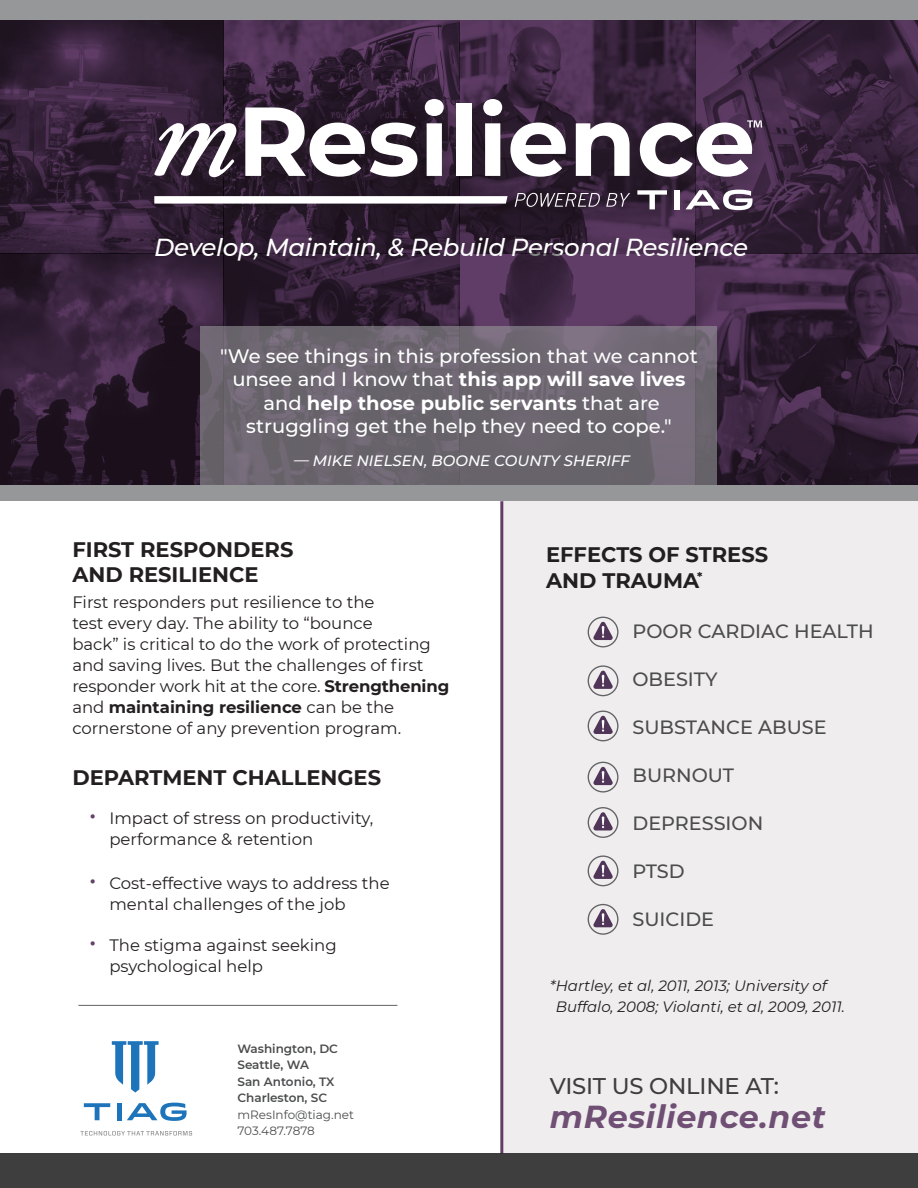
<style>
.page{position:relative;width:918px;height:1188px;background:#fff}
.page>*{position:absolute;margin:0;border:0;box-sizing:border-box;transform-origin:0 0}
.t1{font:italic 700 31.8px "Montserrat";letter-spacing:.02em;color:#704f75}
.t2{font:italic 500 24.6px "Montserrat";letter-spacing:-.015em;color:#fff}
.t3{font:500 22.65px "Montserrat";letter-spacing:-.01em;color:#3e3e3f}
.t4{font:700 21px/25.5px "Montserrat";color:#231f20}
.t5{font:500 19.5px "Montserrat";color:#fff}
.t6{font:700 19.5px "Montserrat";color:#fff}
.t7{font:500 19.2px "Montserrat";color:#4b4c4d}
.t8{font:16.5px/21px "Montserrat";color:#231f20}
.t9{font:italic 15px/21px "Montserrat";color:#231f20}
.t10{font:italic 500 15px "Montserrat";color:#fff}
.t11{font:600 12px/16.5px "Montserrat";color:#4b4c4d}
.t12{font:12px "Montserrat";color:#4b4c4d}
.s1{font-weight:500}
.s2{font-weight:700}
.s3{font-size:27px;color:#65406b}
</style>
<div class="page">
<div style="left:502px;top:501px;width:416px;height:652px;background:#efedee"></div>
<div style="left:0;top:1153px;width:918px;height:35px;background:#3e3e3f"></div>
<svg style="left:112px;top:1041px;width:47px;height:52px"></svg>
<svg style="left:80px;top:1131px;width:112px;height:4px"></svg>
<svg style="left:84px;top:1103px;width:26px;height:17px"></svg>
<hr style="left:117px;top:1103px;width:4px;height:17px;background:#1d74bb">
<svg style="left:127px;top:1103px;width:60px;height:18px"></svg>
<svg style="left:593px;top:622px;width:20px;height:18px"></svg>
<div style="left:588px;top:617px;width:30px;height:30px;border:1px solid #636366;border-radius:50%"></div>
<svg style="left:593px;top:671px;width:20px;height:18px"></svg>
<div style="left:588px;top:665px;width:30px;height:31px;border:1px solid #636366;border-radius:50%"></div>
<svg style="left:593px;top:716px;width:20px;height:18px"></svg>
<div style="left:588px;top:711px;width:30px;height:30px;border:1px solid #636366;border-radius:50%"></div>
<svg style="left:593px;top:767px;width:20px;height:18px"></svg>
<div style="left:588px;top:762px;width:30px;height:31px;border:1px solid #636366;border-radius:50%"></div>
<svg style="left:593px;top:812px;width:20px;height:18px"></svg>
<div style="left:588px;top:807px;width:30px;height:31px;border:1px solid #636366;border-radius:50%"></div>
<svg style="left:593px;top:861px;width:20px;height:18px"></svg>
<div style="left:588px;top:855px;width:30px;height:31px;border:1px solid #636366;border-radius:50%"></div>
<svg style="left:593px;top:909px;width:20px;height:18px"></svg>
<div style="left:588px;top:904px;width:30px;height:31px;border:1px solid #636366;border-radius:50%"></div>
<hr style="left:78px;top:1005px;width:319px;height:1px;background:#636366">
<hr style="left:500px;top:501px;width:3px;height:652px;background:#65406b">
<img style="left:0;top:19px;width:918px;height:467px">
<div style="left:151px;top:95px;width:630px;height:135px;background:#231f20;opacity:.25"></div>
<svg style="left:637px;top:190px;width:30px;height:19px"></svg>
<div style="left:674px;top:190px;width:6px;height:19px;background:#fff"></div>
<svg style="left:686px;top:190px;width:66px;height:20px"></svg>
<svg style="left:515px;top:193px;width:85px;height:14px"></svg>
<svg style="left:606px;top:193px;width:24px;height:14px"></svg>
<svg style="left:154px;top:123px;width:82px;height:54px"></svg>
<svg style="left:245px;top:108px;width:172px;height:69px"></svg>
<svg style="left:425px;top:99px;width:19px;height:77px"></svg>
<div style="left:456px;top:103px;width:15px;height:73px;background:#fff"></div>
<svg style="left:483px;top:99px;width:19px;height:77px"></svg>
<svg style="left:510px;top:123px;width:56px;height:54px"></svg>
<svg style="left:576px;top:123px;width:54px;height:53px"></svg>
<svg style="left:640px;top:120px;width:122px;height:57px"></svg>
<svg style="left:154px;top:196px;width:354px;height:8px"></svg>
<div style="left:201px;top:327px;width:516px;height:159px;background:linear-gradient(to right,#6a656d,#6f6873)"></div>
<div style="left:0;top:486px;width:918px;height:15px;background:#969799"></div>
<div style="left:0;top:0;width:918px;height:19px;background:#969799"></div>
<p class="t2" style="left:154px;top:230px;width:595px">Develop, Maintain, &amp; Rebuild Personal Resilience</p>
<p class="t5" style="left:220px;top:342px;width:479px">"We see things in this profession that we cannot</p>
<p class="t6" style="left:232px;top:365px;width:455px"><span class="s1">unsee and I know that</span> this app will save lives</p>
<p class="t6" style="left:263px;top:389px;width:398px"><span class="s1">and</span> help those public servants <span class="s1">that are</span></p>
<p class="t5" style="left:246px;top:412px;width:427px">struggling get the help they need to cope."</p>
<p class="t10" style="left:294px;top:450px;width:338px">— MIKE NIELSEN, BOONE COUNTY SHERIFF</p>
<p class="t4" style="left:72px;top:536px;width:223px">FIRST RESPONDERS<br>AND RESILIENCE</p>
<p class="t8" style="left:72px;top:591px;width:378px">First responders put resilience to the<br>test every day. The ability to “bounce<br>back” is critical to do the work of protecting and saving lives. But the challenges of first responder work hit at the core. <span class="s2">Strengthening </span>and <span class="s2">maintaining resilience</span> can be the cornerstone of any prevention program.</p>
<p class="t4" style="left:72px;top:764px;width:310px">DEPARTMENT CHALLENGES</p>
<p class="t8" style="left:109px;top:807px;width:266px;text-indent:-21px"><span class="s3">•</span> Impact of stress on productivity, performance &amp; retention</p>
<p class="t8" style="left:109px;top:872px;width:282px;text-indent:-21px"><span class="s3">•</span> Cost-effective ways to address the mental challenges of the job</p>
<p class="t8" style="left:109px;top:934px;width:229px;text-indent:-21px"><span class="s3">•</span> The stigma against seeking psychological help</p>
<p class="t11" style="left:237px;top:1040px;width:102px">Washington, DC<br>Seattle, WA</p>
<p class="t11" style="left:237px;top:1073px;width:98px">San Antonio, TX</p>
<p class="t11" style="left:237px;top:1089px;width:91px">Charleston, SC</p>
<p class="t12" style="left:237px;top:1106px;width:118px">mResInfo@tiag.net</p>
<p class="t12" style="left:237px;top:1123px;width:79px">703.487.7878</p>
<p class="t4" style="left:546px;top:541px;width:224px">EFFECTS OF STRESS<br>AND TRAUMA<sup>*</sup></p>
<p class="t7" style="left:633px;top:618px;width:243px">POOR CARDIAC HEALTH</p>
<p class="t7" style="left:633px;top:666px;width:86px">OBESITY</p>
<p class="t7" style="left:633px;top:714px;width:196px">SUBSTANCE ABUSE</p>
<p class="t7" style="left:633px;top:762px;width:103px">BURNOUT</p>
<p class="t7" style="left:633px;top:810px;width:132px">DEPRESSION</p>
<p class="t7" style="left:633px;top:858px;width:54px">PTSD</p>
<p class="t7" style="left:633px;top:906px;width:83px">SUICIDE</p>
<p class="t9" style="left:556px;top:975px;width:291px;text-indent:-6px">*Hartley, et al, 2011, 2013; University of<br>Buffalo, 2008; Violanti, et al, 2009, 2011.</p>
<p class="t3" style="left:550px;top:1070px;width:231px">VISIT US ONLINE AT:</p>
<p class="t1" style="left:550px;top:1093px;width:277px">mResilience.net</p>
</div>
